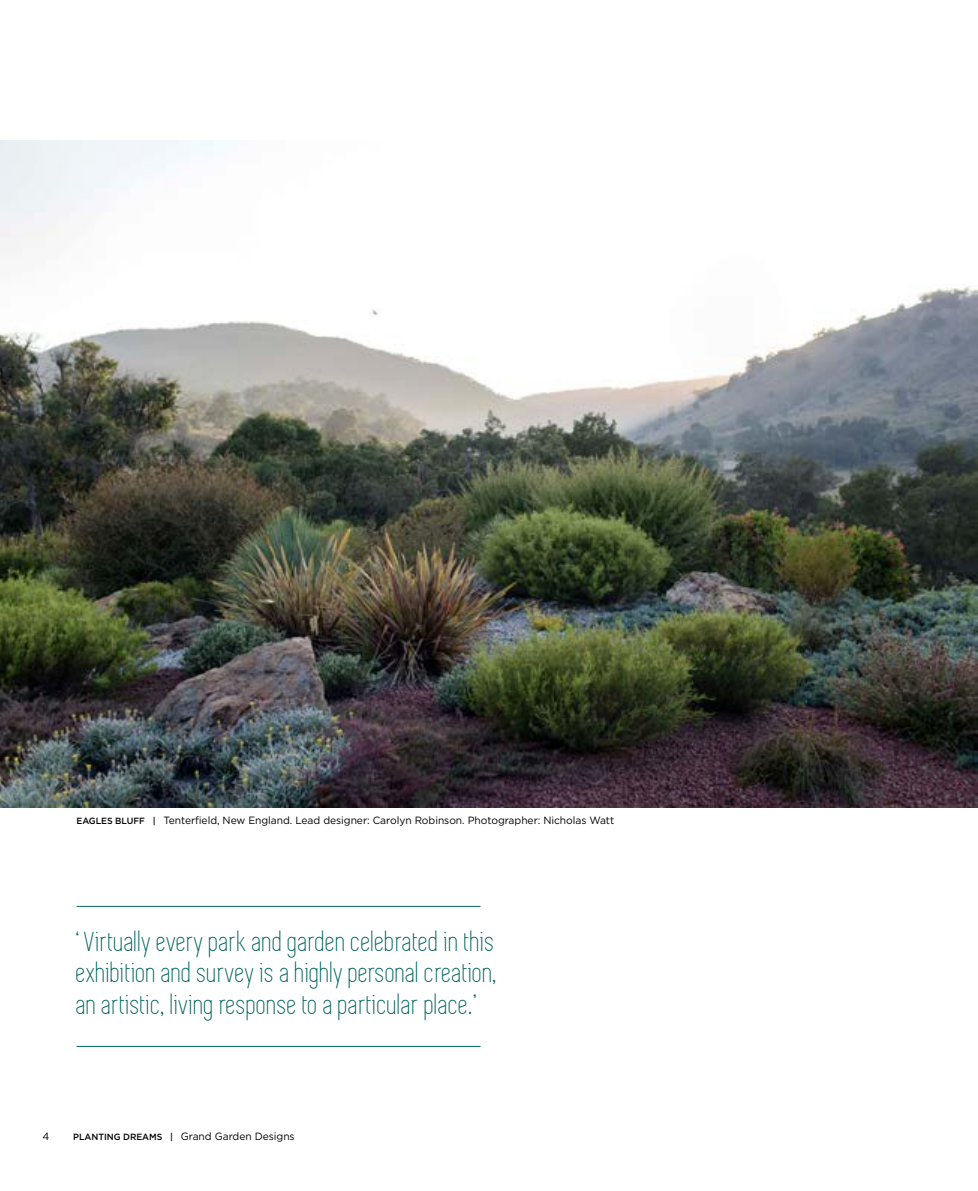
<style>
.page{position:relative;width:978px;height:1191px;background:#fff}
.page>*{position:absolute;margin:0;border:0;box-sizing:border-box;transform-origin:0 0}
.t1{font:28.5px/31.5px "Simplifica";letter-spacing:.02em;color:#00635f;text-align:justify}
.t2{font:10.5px "Gotham";letter-spacing:-.005em;color:#000}
.t3{font:10.5px "Gotham";color:#000}
.s1{font-weight:500;font-size:9px}
</style>
<div class="page">
<hr style="left:77px;top:906px;width:403px;height:1px;background:#00635f">
<hr style="left:77px;top:1046px;width:403px;height:1px;background:#00635f">
<img style="left:0;top:140px;width:978px;height:667px">
<p class="t2" style="left:77px;top:814px;width:539px"><span class="s1">EAGLES BLUFF |</span> Tenterfield, New England. Lead designer: Carolyn Robinson. Photographer: Nicholas Watt</p>
<h2 class="t1" style="left:77px;top:926px;width:422px">‘ Virtually every park and garden celebrated in this exhibition and survey is a highly personal creation, an artistic, living response to a particular place.’</h2>
<p class="t3" style="left:43px;top:1130px;width:8px">4</p>
<p class="t2" style="left:73px;top:1129px;width:223px"><span class="s1">PLANTING DREAMS |</span> Grand Garden Designs</p>
</div>
